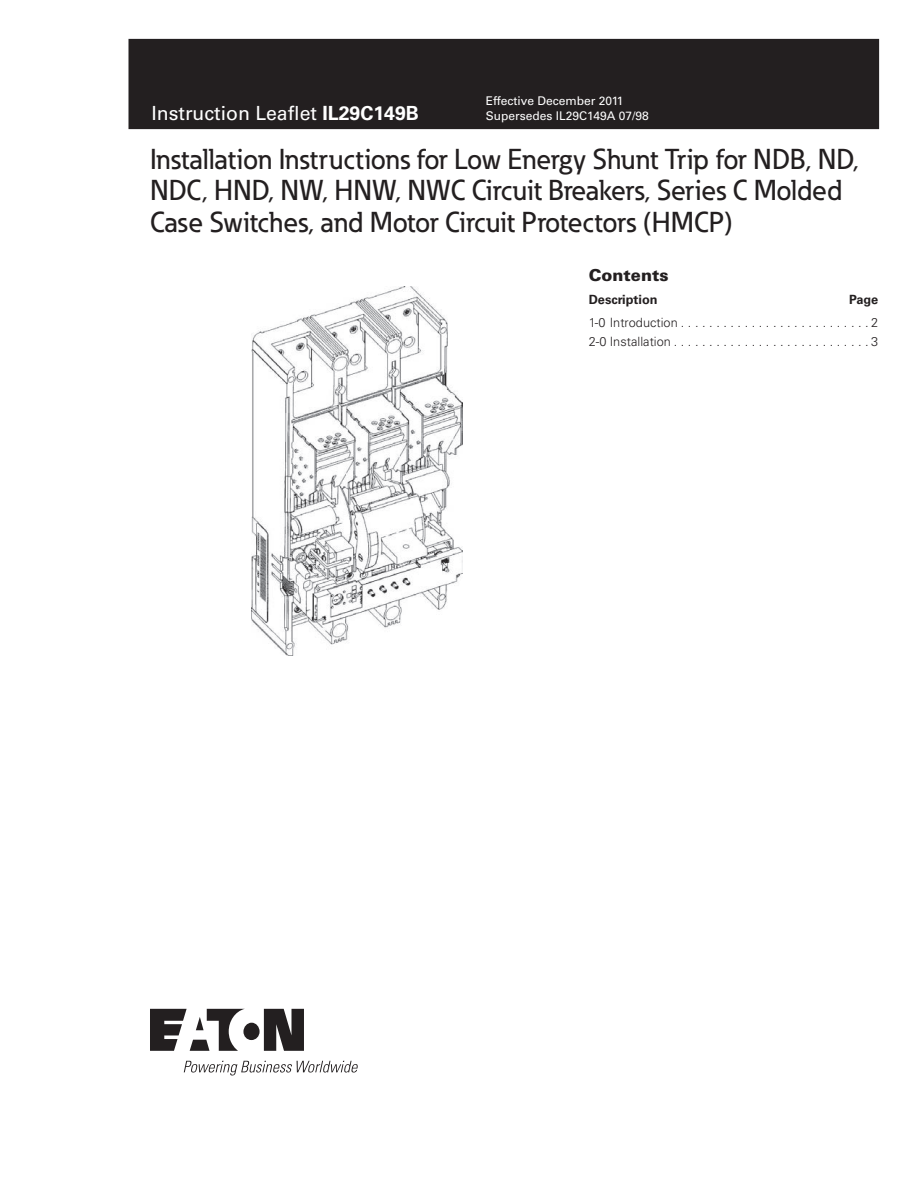
<style>
.page{position:relative;width:918px;height:1188px;background:#fff}
.page>*{position:absolute;margin:0;border:0;box-sizing:border-box;transform-origin:0 0}
._00_Product{font:500 28.5px/31.5px "Eaton";color:#231f20}
._00_Application{font:19.5px "Univers";color:#fff}
._01_Head1{font:900 16.5px "Univers";color:#231f20}
._10_TOC2__1_column{font:300 12.75px "Univers";color:#231f20}
._10_TOC1{font:700 12.75px "Univers LT";color:#231f20}
._00_Brand_Effective{font:12px "Univers";color:#fff}
.s1{font-family:"Univers LT";font-weight:700}
</style>
<div class="page">
<div style="left:129px;top:39px;width:750px;height:90px;background:#231f20"></div>
<svg style="left:150px;top:1009px;width:154px;height:42px"></svg>
<svg style="left:184px;top:1061px;width:174px;height:15px"></svg>
<img style="left:251px;top:286px;width:211px;height:370px">
<p class="_00_Brand_Effective" style="left:486px;top:94px;width:139px">Effective December 2011</p>
<p class="_00_Application" style="left:152px;top:101px;width:269px">Instruction Leaflet <span class="s1">IL29C149B</span></p>
<p class="_00_Brand_Effective" style="left:486px;top:109px;width:165px">Supersedes IL29C149A 07/98</p>
<p class="_00_Product" style="left:150px;top:143px;width:710px">Installation Instructions for Low Energy Shunt Trip for NDB, ND,<br>NDC, HND, NW, HNW, NWC Circuit Breakers, Series C Molded<br>Case Switches, and Motor Circuit Protectors (HMCP)</p>
<p class="_01_Head1" style="left:589px;top:265px;width:81px">Contents</p>
<p class="_10_TOC1" style="left:589px;top:292px;width:70px">Description</p>
<p class="_10_TOC1" style="left:849px;top:292px;width:30px">Page</p>
<p class="_10_TOC2__1_column" style="left:589px;top:315px;width:291px">1-0 Introduction . . . . . . . . . . . . . . . . . . . . . . . . . . 2</p>
<p class="_10_TOC2__1_column" style="left:589px;top:334px;width:291px">2-0 Installation . . . . . . . . . . . . . . . . . . . . . . . . . . . 3</p>
</div>
